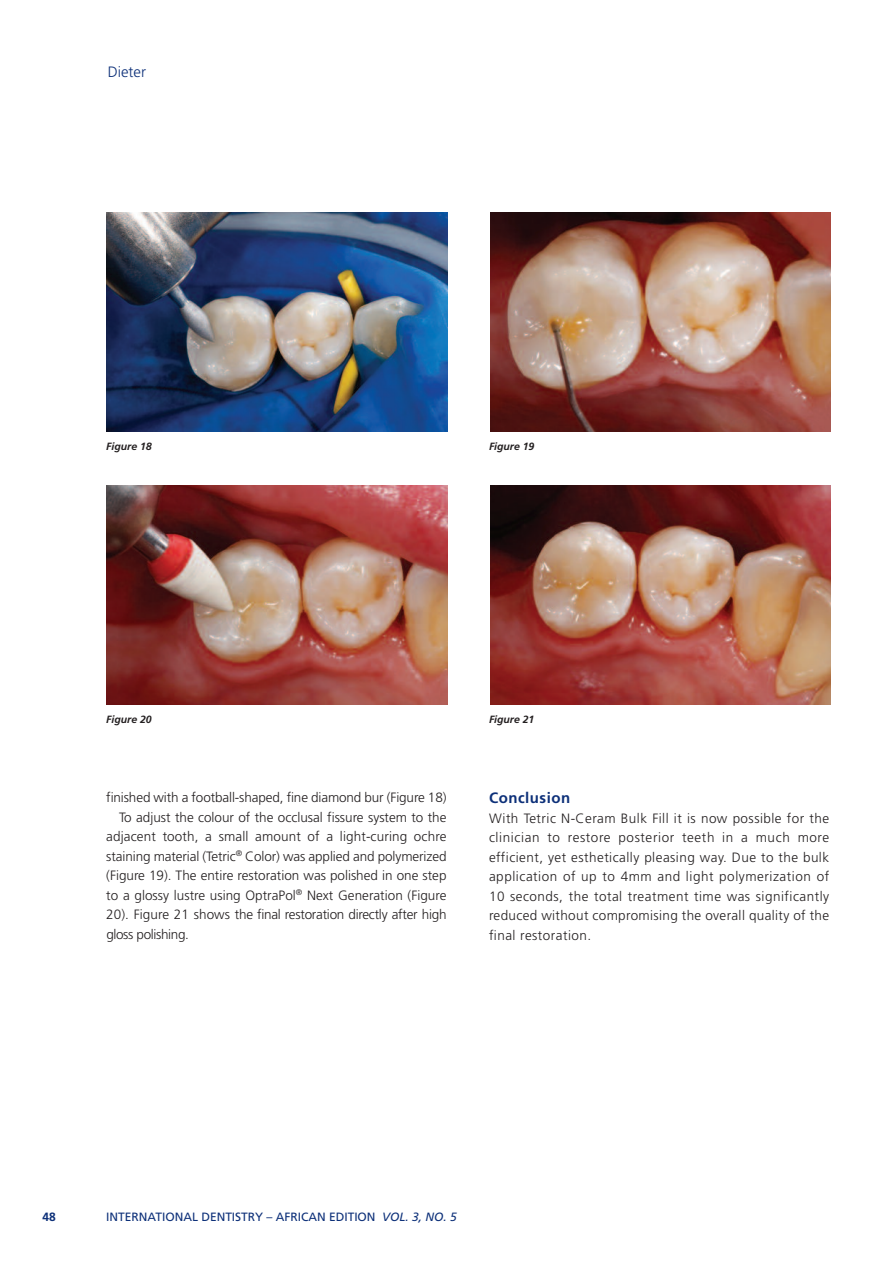
<style>
.page{position:relative;width:893px;height:1263px;background:#fff}
.page>*{position:absolute;margin:0;border:0;box-sizing:border-box;transform-origin:0 0}
.t1{font:700 15px "Frutiger";letter-spacing:.035em;color:#0d3079}
.t2{font:300 15px "Frutiger";color:#0d3079}
.t3{font:300 13.5px/19.5px "Frutiger";color:#231f20;text-align:justify}
.t4{font:300 13.5px "Frutiger";letter-spacing:-.02em;color:#231f20}
.t5{font:300 13.5px "Frutiger";letter-spacing:-.025em;color:#231f20}
.t6{font:12px "Frutiger";color:#0d3079}
.t7{font:700 12px "Frutiger";color:#0d3079}
.t8{font:italic 700 10.5px "Frutiger";color:#231f20}
.s1{font-style:italic}
</style>
<div class="page">
<img style="left:106px;top:213px;width:342px;height:219px">
<img style="left:490px;top:213px;width:340px;height:219px">
<img style="left:106px;top:486px;width:342px;height:219px">
<img style="left:490px;top:486px;width:340px;height:219px">
<p class="t2" style="left:108px;top:65px;width:40px">Dieter</p>
<p class="t8" style="left:106px;top:442px;width:47px">Figure 18</p>
<p class="t8" style="left:489px;top:442px;width:47px">Figure 19</p>
<p class="t8" style="left:106px;top:715px;width:47px">Figure 20</p>
<p class="t8" style="left:489px;top:715px;width:47px">Figure 21</p>
<p class="t3" style="left:106px;top:789px;width:342px">finished with a football-shaped, fine diamond bur (Figure 18)</p>
<p class="t3" style="left:119px;top:808px;width:329px">To adjust the colour of the occlusal fissure system to the</p>
<p class="t3" style="left:106px;top:828px;width:342px">adjacent tooth, a small amount of a light-curing ochre</p>
<p class="t3" style="left:106px;top:847px;width:342px">staining material (Tetric<sup>®</sup> Color) was applied and polymerized</p>
<p class="t3" style="left:106px;top:867px;width:342px">(Figure 19). The entire restoration was polished in one step</p>
<p class="t3" style="left:106px;top:886px;width:342px">to a glossy lustre using OptraPol<sup>®</sup> Next Generation (Figure</p>
<p class="t4" style="left:106px;top:909px;width:342px">20). Figure 21 shows the final restoration directly after high</p>
<p class="t5" style="left:106px;top:928px;width:84px">gloss polishing.</p>
<p class="t1" style="left:489px;top:792px;width:83px">Conclusion</p>
<p class="t3" style="left:489px;top:809px;width:342px">With Tetric N-Ceram Bulk Fill it is now possible for the clinician to restore posterior teeth in a much more efficient, yet esthetically pleasing way. Due to the bulk application of up to 4mm and light polymerization of 10 seconds, the total treatment time was significantly reduced without compromising the overall quality of the final restoration.</p>
<p class="t7" style="left:43px;top:1212px;width:15px">48</p>
<p class="t6" style="left:106px;top:1212px;width:352px">INTERNATIONAL DENTISTRY – AFRICAN EDITION <span class="s1">VOL. 3, NO. 5</span></p>
</div>
